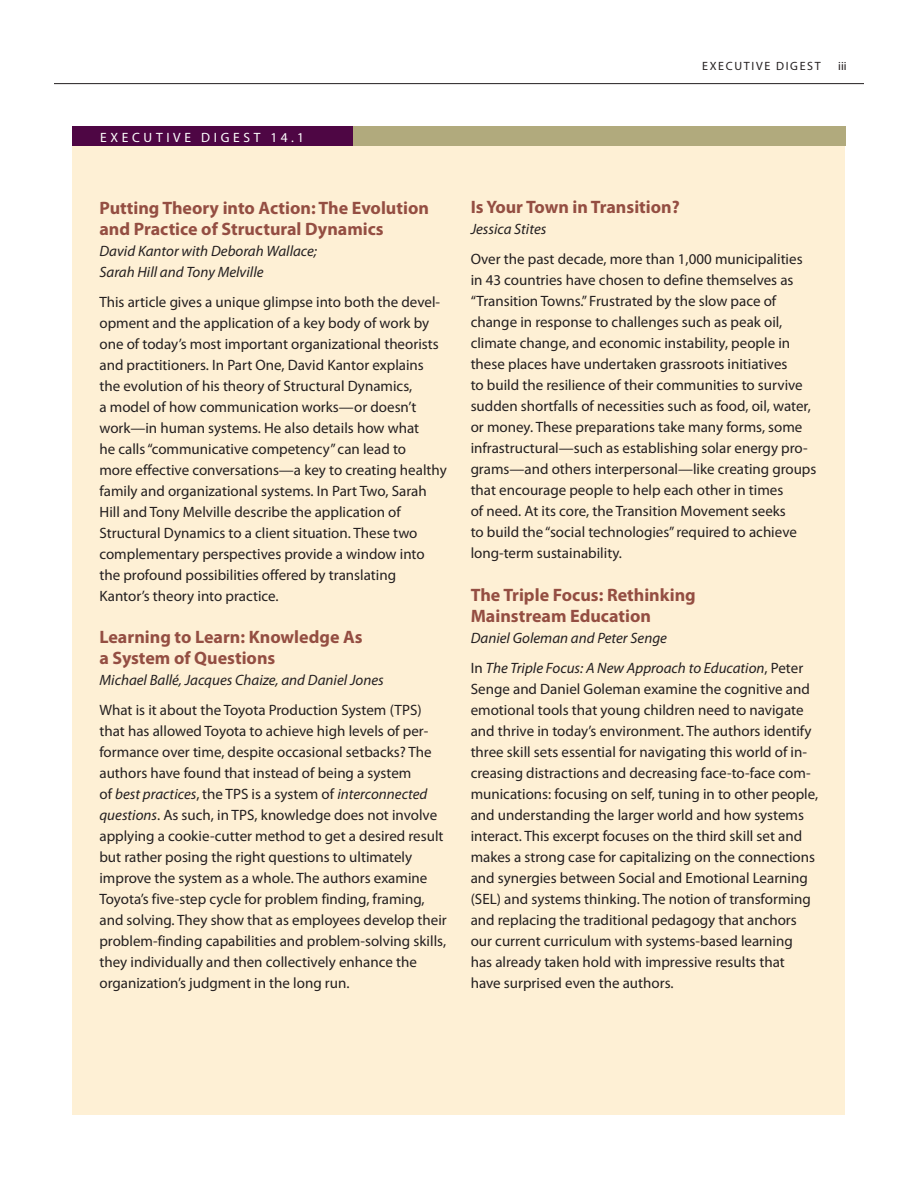
<style>
.page{position:relative;width:918px;height:1188px;background:#fff}
.page>*{position:absolute;margin:0;border:0;box-sizing:border-box;transform-origin:0 0}
.t1{font:700 18px/21px "Myriad Pro";color:#944e42}
.t2{font:15px/21px "Myriad Pro";color:#231f20}
.t3{font:italic 15px/21px "Myriad Pro";color:#231f20}
.t4{font:13.5px "Myriad Pro";letter-spacing:.27em;color:#fff}
.t5{font:12px "Myriad Pro";letter-spacing:.14em;color:#231f20}
.s1{font-style:italic}
.s2{font-style:normal}
</style>
<div class="page">
<hr style="left:54px;top:83px;width:810px;height:1px;background:#231f20">
<div style="left:72px;top:126px;width:773px;height:989px;background:#fef0d5"></div>
<div style="left:72px;top:126px;width:774px;height:20px;background:#b1aa7d"></div>
<div style="left:72px;top:126px;width:280px;height:20px;background:#4e0644"></div>
<p class="t5" style="left:702px;top:58px;width:146px">EXECUTIVE DIGEST iii</p>
<p class="t4" style="left:100px;top:129px;width:205px">EXECUTIVE DIGEST 14.1</p>
<p class="t1" style="left:99px;top:197px;width:331px">Putting Theory into Action: The Evolution and Practice of Structural Dynamics</p>
<p class="t3" style="left:99px;top:240px;width:219px">David Kantor with Deborah Wallace;<br>Sarah Hill and Tony Melville</p>
<p class="t2" style="left:99px;top:291px;width:349px">This article gives a unique glimpse into both the devel&shy;opment and the application of a key body of work by one of today’s most important organizational theorists and practitioners. In Part One, David Kantor explains the evolution of his theory of Structural Dynamics,<br>a model of how communication works—or doesn’t work—in human systems. He also details how what<br>he calls “communicative competency” can lead to<br>more effective conversations—a key to creating healthy family and organizational systems. In Part Two, Sarah Hill and Tony Melville describe the application of Structural Dynamics to a client situation. These two complementary perspectives provide a window into the profound possibilities offered by translating Kantor’s theory into practice.</p>
<p class="t1" style="left:99px;top:626px;width:265px">Learning to Learn: Knowledge As a System of Questions</p>
<p class="t3" style="left:99px;top:669px;width:286px">Michael Ballé, Jacques Chaize, and Daniel Jones</p>
<p class="t2" style="left:99px;top:699px;width:349px">What is it about the Toyota Production System (TPS) that has allowed Toyota to achieve high levels of per&shy;formance over time, despite occasional setbacks? The authors have found that instead of being a system<br>of <span class="s1">best practices</span>, the TPS is a system of <span class="s1">interconnected questions</span>. As such, in TPS, knowledge does not involve applying a cookie-cutter method to get a desired result but rather posing the right questions to ultimately improve the system as a whole. The authors examine Toyota’s five-step cycle for problem finding, framing, and solving. They show that as employees develop their problem-finding capabilities and problem-solving skills, they individually and then collectively enhance the organization’s judgment in the long run.</p>
<p class="t1" style="left:471px;top:196px;width:211px">Is Your Town in Transition?</p>
<p class="t3" style="left:471px;top:218px;width:77px">Jessica Stites</p>
<p class="t2" style="left:471px;top:248px;width:347px">Over the past decade, more than 1,000 municipalities in 43 countries have chosen to define themselves as “Transition Towns.” Frustrated by the slow pace of change in response to challenges such as peak oil, climate change, and economic instability, people in these places have undertaken grassroots initiatives<br>to build the resilience of their communities to survive sudden shortfalls of necessities such as food, oil, water, or money. These preparations take many forms, some infrastructural—such as establishing solar energy pro&shy;grams—and others interpersonal—like creating groups that encourage people to help each other in times<br>of need. At its core, the Transition Movement seeks<br>to build the “social technologies” required to achieve long-term sustainability.</p>
<p class="t1" style="left:471px;top:583px;width:227px">The Triple Focus: Rethinking<br>Mainstream Education</p>
<p class="t3" style="left:471px;top:622px;width:334px;line-height:30px">Daniel Goleman and Peter Senge<br><span class="s2">In</span> The Triple Focus: A New Approach to Education<span class="s2">, Peter</span></p>
<p class="t2" style="left:471px;top:678px;width:349px">Senge and Daniel Goleman examine the cognitive and emotional tools that young children need to navigate and thrive in today’s environment. The authors identify three skill sets essential for navigating this world of in&shy;creasing distractions and decreasing face-to-face com&shy;munications: focusing on self, tuning in to other people, and understanding the larger world and how systems interact. This excerpt focuses on the third skill set and makes a strong case for capitalizing on the connections and synergies between Social and Emotional Learning (SEL) and systems thinking. The notion of transforming and replacing the traditional pedagogy that anchors our current curriculum with systems-based learning<br>has already taken hold with impressive results that have surprised even the authors.</p>
</div>
